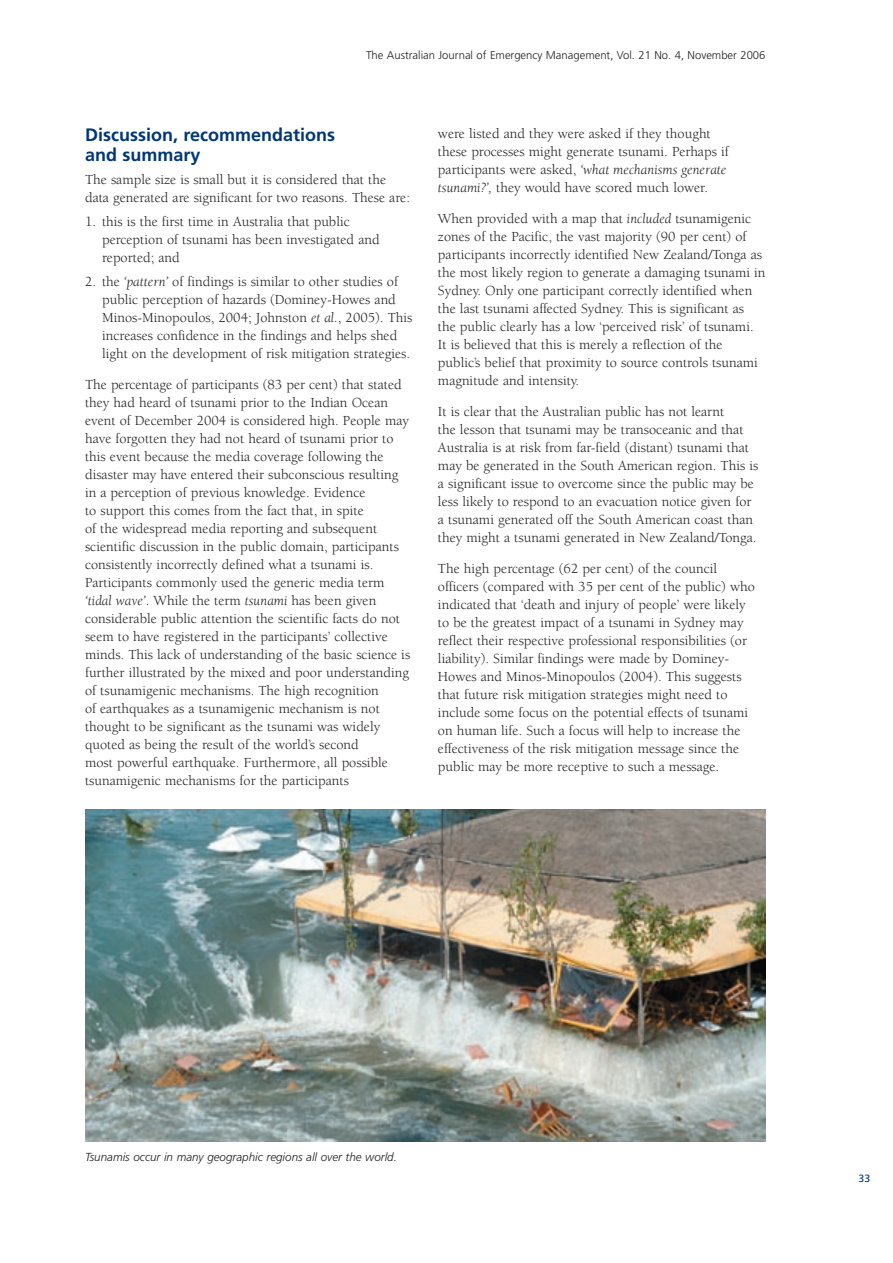
<style>
.page{position:relative;width:893px;height:1263px;background:#fff}
.page>*{position:absolute;margin:0;border:0;box-sizing:border-box;transform-origin:0 0}
.t1{font:700 18px/20.2px "Frutiger";color:#013775}
.t2{font:14.25px/18px "Berkeley";color:#231f20}
.t3{font:italic 300 11.7px "Frutiger";color:#231f20}
.t4{font:300 11.25px "Frutiger";color:#231f20}
.t5{font:10.5px "Frutiger";color:#013775}
.s1{font-style:italic}
</style>
<div class="page">
<img style="left:85px;top:810px;width:680px;height:331px">
<p class="t4" style="left:366px;top:49px;width:401px">The Australian Journal of Emergency Management, Vol. 21 No. 4, November 2006</p>
<p class="t1" style="left:85px;top:125px;width:252px">Discussion, recommendations and summary</p>
<p class="t2" style="left:85px;top:170px;width:326px">The sample size is small but it is considered that the data generated are significant for two reasons. These are:</p>
<p class="t2" style="left:102px;top:213px;width:279px;text-indent:-17px">1. this is the first time in Australia that public perception of tsunami has been investigated and reported; and</p>
<p class="t2" style="left:102px;top:273px;width:312px;text-indent:-17px">2. the <span class="s1">‘pattern’</span> of findings is similar to other studies of public perception of hazards (Dominey-Howes and Minos-Minopoulos, 2004; Johnston <span class="s1">et al.</span>, 2005). This increases confidence in the findings and helps shed light on the development of risk mitigation strategies.</p>
<p class="t2" style="left:85px;top:376px;width:327px">The percentage of participants (83 per cent) that stated they had heard of tsunami prior to the Indian Ocean event of December 2004 is considered high. People may have forgotten they had not heard of tsunami prior to this event because the media coverage following the disaster may have entered their subconscious resulting in a perception of previous knowledge. Evidence<br>to support this comes from the fact that, in spite<br>of the widespread media reporting and subsequent scientific discussion in the public domain, participants consistently incorrectly defined what a tsunami is.<br>Participants commonly used the generic media term <span class="s1">‘tidal wave’</span>. While the term <span class="s1">tsunami</span> has been given considerable public attention the scientific facts do not seem to have registered in the participants’ collective minds. This lack of understanding of the basic science is further illustrated by the mixed and poor understanding of tsunamigenic mechanisms. The high recognition<br>of earthquakes as a tsunamigenic mechanism is not thought to be significant as the tsunami was widely quoted as being the result of the world’s second<br>most powerful earthquake. Furthermore, all possible tsunamigenic mechanisms for the participants</p>
<p class="t2" style="left:438px;top:125px;width:292px">were listed and they were asked if they thought these processes might generate tsunami. Perhaps if participants were asked, <span class="s1">‘what mechanisms generate tsunami?’,</span> they would have scored much lower.</p>
<p class="t2" style="left:438px;top:210px;width:329px">When provided with a map that <span class="s1">included</span> tsunamigenic zones of the Pacific, the vast majority (90 per cent) of participants incorrectly identified New Zealand/Tonga as the most likely region to generate a damaging tsunami in Sydney. Only one participant correctly identified when the last tsunami affected Sydney. This is significant as the public clearly has a low ‘perceived risk’ of tsunami.<br>It is believed that this is merely a reflection of the public’s belief that proximity to source controls tsunami magnitude and intensity.</p>
<p class="t2" style="left:438px;top:403px;width:322px">It is clear that the Australian public has not learnt<br>the lesson that tsunami may be transoceanic and that Australia is at risk from far-field (distant) tsunami that may be generated in the South American region. This is a significant issue to overcome since the public may be less likely to respond to an evacuation notice given for a tsunami generated off the South American coast than they might a tsunami generated in New Zealand/Tonga.</p>
<p class="t2" style="left:438px;top:559px;width:318px">The high percentage (62 per cent) of the council officers (compared with 35 per cent of the public) who indicated that ‘death and injury of people’ were likely to be the greatest impact of a tsunami in Sydney may reflect their respective professional responsibilities (or liability). Similar findings were made by Dominey-Howes and Minos-Minopoulos (2004). This suggests that future risk mitigation strategies might need to include some focus on the potential effects of tsunami on human life. Such a focus will help to increase the effectiveness of the risk mitigation message since the public may be more receptive to such a message.</p>
<p class="t3" style="left:85px;top:1150px;width:313px">Tsunamis occur in many geographic regions all over the world.</p>
<p class="t5" style="left:858px;top:1172px;width:13px">33</p>
</div>
